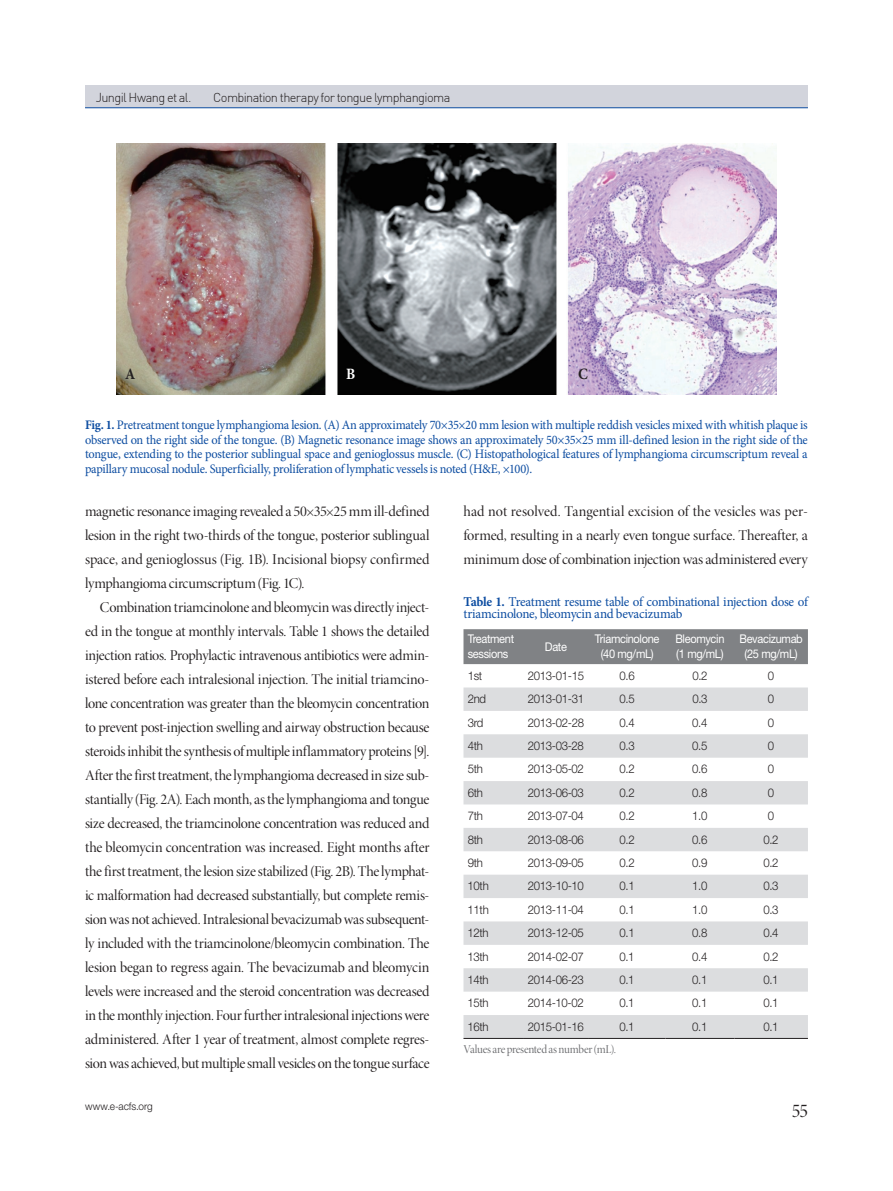
<style>
.page{position:relative;width:893px;height:1191px;background:#fff}
.page>*{position:absolute;margin:0;border:0;box-sizing:border-box;transform-origin:0 0}
.t1{font:19.5px "Minion Pro Disp";color:#231f20;scale:.96 1}
.t2{font:700 15.75px "Minion Pro";color:#231f20;scale:.92 1}
.t3{font:700 15.75px "Minion Pro";color:#fff;scale:.92 1}
.t4{font:15px/24px "Minion Pro Disp";letter-spacing:-.02em;color:#231f20;text-align:justify}
.t5{font:13.5px/12.8px "Minion Pro";letter-spacing:-.025em;color:#0d4da1}
.t6{font:13.05px/14.4px "Minion Pro";letter-spacing:-.025em;color:#0d4da1;text-align:justify;scale:.95 1}
.t7{font:300 12.75px "DIN";letter-spacing:-.045em;color:#231f20}
.t8{font:300 12px "Helvetica Neue LT Std";letter-spacing:-.03em;color:#231f20;scale:.95 1}
.t9{font:12px/14.4px "Helvetica Neue LT Std";letter-spacing:-.03em;color:#fff;scale:.92 1}
.t10{font:12px "Minion Pro Disp";letter-spacing:-.02em;color:#6c6d70}
.t11{font:300 10.5px "Helvetica Neue LT Std";letter-spacing:-.005em;color:#231f20;scale:.96 1}
.s1{font-weight:700}
</style>
<div class="page">
<div style="left:85px;top:85px;width:723px;height:22px;background:#d2d4dc"></div>
<hr style="left:85px;top:107px;width:723px;height:1px;background:#0d4da1">
<img style="left:117px;top:144px;width:659px;height:250px">
<div style="left:463px;top:629px;width:345px;height:35px;background:#808285"></div>
<svg style="left:463px;top:687px;width:345px;height:351px"></svg>
<hr style="left:463px;top:1038px;width:60px;height:1px;background:#231f20">
<hr style="left:523px;top:1038px;width:66px;height:1px;background:#231f20">
<hr style="left:589px;top:1038px;width:76px;height:1px;background:#231f20">
<hr style="left:665px;top:1038px;width:69px;height:1px;background:#231f20">
<hr style="left:734px;top:1038px;width:74px;height:1px;background:#231f20">
<p class="t7" style="left:96px;top:90px;width:97px">Jungil Hwang et al.</p>
<p class="t7" style="left:213px;top:90px;width:239px">Combination therapy for tongue lymphangioma</p>
<p class="t2" style="left:125px;top:363px;width:13px">A</p>
<p class="t3" style="left:346px;top:363px;width:12px">B</p>
<p class="t2" style="left:578px;top:363px;width:12px">C</p>
<p class="t6" style="left:85px;top:418px;width:762px"><span class="s1">Fig. 1.</span> Pretreatment tongue lymphangioma lesion. (A) An approximately 70×35×20 mm lesion with multiple reddish vesicles mixed with whitish plaque is observed on the right side of the tongue. (B) Magnetic resonance image shows an approximately 50×35×25 mm ill-defined lesion in the right side of the tongue, extending to the posterior sublingual space and genioglossus muscle. (C) Histopathological features of lymphangioma circumscriptum reveal a papillary mucosal nodule. Superficially, proliferation of lymphatic vessels is noted (H&amp;E, ×100).</p>
<p class="t4" style="left:85px;top:500px;width:346px">magnetic resonance imaging revealed a 50×35×25 mm ill-defined lesion in the right two-thirds of the tongue, posterior sublingual space, and genioglossus (Fig. 1B). Incisional biopsy confirmed lymphangioma circumscriptum (Fig. 1C).</p>
<p class="t4" style="left:85px;top:596px;width:346px;text-indent:15px">Combination triamcinolone and bleomycin was directly inject&shy;ed in the tongue at monthly intervals. Table 1 shows the detailed injection ratios. Prophylactic intravenous antibiotics were admin&shy;istered before each intralesional injection. The initial triamcino&shy;lone concentration was greater than the bleomycin concentration to prevent post-injection swelling and airway obstruction because steroids inhibit the synthesis of multiple inflammatory proteins [9].<br>After the first treatment, the lymphangioma decreased in size sub&shy;stantially (Fig. 2A). Each month, as the lymphangioma and tongue size decreased, the triamcinolone concentration was reduced and the bleomycin concentration was increased. Eight months after the first treatment, the lesion size stabilized (Fig. 2B). The lymphat&shy;ic malformation had decreased substantially, but complete remis&shy;sion was not achieved. Intralesional bevacizumab was subsequent&shy;ly included with the triamcinolone/bleomycin combination. The lesion began to regress again. The bevacizumab and bleomycin levels were increased and the steroid concentration was decreased in the monthly injection. Four further intralesional injections were administered. After 1 year of treatment, almost complete regres&shy;sion was achieved, but multiple small vesicles on the tongue surface</p>
<p class="t11" style="left:85px;top:1100px;width:72px">www.e-acfs.org</p>
<p class="t4" style="left:463px;top:500px;width:346px">had not resolved. Tangential excision of the vesicles was per&shy;formed, resulting in a nearly even tongue surface. Thereafter, a minimum dose of combination injection was administered every</p>
<p class="t5" style="left:463px;top:595px;width:346px"><span class="s1">Table 1.</span> Treatment resume table of combinational injection dose of triamcinolone, bleomycin and bevacizumab</p>
<p class="t9" style="left:468px;top:632px;width:52px">Treatment sessions</p>
<p class="t9" style="left:545px;top:639px;width:26px">Date</p>
<p class="t9" style="left:595px;top:632px;width:72px;text-align:center">Triamcinolone (40 mg/mL)</p>
<p class="t9" style="left:675px;top:632px;width:55px">Bleomycin (1 mg/mL)</p>
<p class="t9" style="left:739px;top:632px;width:70px;text-align:center">Bevacizumab (25 mg/mL)</p>
<p class="t8" style="left:468px;top:668px;width:17px">1st</p>
<p class="t8" style="left:528px;top:668px;width:61px">2013-01-15</p>
<p class="t8" style="left:620px;top:668px;width:17px">0.6</p>
<p class="t8" style="left:692px;top:668px;width:17px">0.2</p>
<p class="t8" style="left:768px;top:668px;width:8px">0</p>
<p class="t8" style="left:468px;top:691px;width:21px">2nd</p>
<p class="t8" style="left:528px;top:691px;width:61px">2013-01-31</p>
<p class="t8" style="left:620px;top:691px;width:17px">0.5</p>
<p class="t8" style="left:692px;top:691px;width:17px">0.3</p>
<p class="t8" style="left:768px;top:691px;width:8px">0</p>
<p class="t8" style="left:468px;top:715px;width:18px">3rd</p>
<p class="t8" style="left:528px;top:715px;width:61px">2013-02-28</p>
<p class="t8" style="left:620px;top:715px;width:17px">0.4</p>
<p class="t8" style="left:692px;top:715px;width:17px">0.4</p>
<p class="t8" style="left:768px;top:715px;width:8px">0</p>
<p class="t8" style="left:468px;top:738px;width:17px">4th</p>
<p class="t8" style="left:528px;top:738px;width:61px">2013-03-28</p>
<p class="t8" style="left:620px;top:738px;width:17px">0.3</p>
<p class="t8" style="left:692px;top:738px;width:17px">0.5</p>
<p class="t8" style="left:768px;top:738px;width:8px">0</p>
<p class="t8" style="left:468px;top:761px;width:17px">5th</p>
<p class="t8" style="left:528px;top:761px;width:61px">2013-05-02</p>
<p class="t8" style="left:620px;top:761px;width:17px">0.2</p>
<p class="t8" style="left:692px;top:761px;width:17px">0.6</p>
<p class="t8" style="left:768px;top:761px;width:8px">0</p>
<p class="t8" style="left:468px;top:785px;width:17px">6th</p>
<p class="t8" style="left:528px;top:785px;width:61px">2013-06-03</p>
<p class="t8" style="left:620px;top:785px;width:17px">0.2</p>
<p class="t8" style="left:692px;top:785px;width:17px">0.8</p>
<p class="t8" style="left:768px;top:785px;width:8px">0</p>
<p class="t8" style="left:468px;top:808px;width:17px">7th</p>
<p class="t8" style="left:528px;top:808px;width:61px">2013-07-04</p>
<p class="t8" style="left:620px;top:808px;width:17px">0.2</p>
<p class="t8" style="left:692px;top:808px;width:17px">1.0</p>
<p class="t8" style="left:768px;top:808px;width:8px">0</p>
<p class="t8" style="left:468px;top:832px;width:17px">8th</p>
<p class="t8" style="left:528px;top:832px;width:61px">2013-08-06</p>
<p class="t8" style="left:619px;top:832px;width:17px">0.2</p>
<p class="t8" style="left:692px;top:832px;width:17px">0.6</p>
<p class="t8" style="left:763px;top:832px;width:17px">0.2</p>
<p class="t8" style="left:468px;top:855px;width:17px">9th</p>
<p class="t8" style="left:528px;top:855px;width:61px">2013-09-05</p>
<p class="t8" style="left:619px;top:855px;width:17px">0.2</p>
<p class="t8" style="left:692px;top:855px;width:17px">0.9</p>
<p class="t8" style="left:763px;top:855px;width:17px">0.2</p>
<p class="t8" style="left:468px;top:878px;width:24px">10th</p>
<p class="t8" style="left:528px;top:878px;width:61px">2013-10-10</p>
<p class="t8" style="left:619px;top:878px;width:17px">0.1</p>
<p class="t8" style="left:692px;top:878px;width:17px">1.0</p>
<p class="t8" style="left:763px;top:878px;width:17px">0.3</p>
<p class="t8" style="left:468px;top:902px;width:24px">11th</p>
<p class="t8" style="left:528px;top:902px;width:61px">2013-11-04</p>
<p class="t8" style="left:619px;top:902px;width:17px">0.1</p>
<p class="t8" style="left:692px;top:902px;width:17px">1.0</p>
<p class="t8" style="left:763px;top:902px;width:17px">0.3</p>
<p class="t8" style="left:468px;top:925px;width:24px">12th</p>
<p class="t8" style="left:528px;top:925px;width:61px">2013-12-05</p>
<p class="t8" style="left:619px;top:925px;width:17px">0.1</p>
<p class="t8" style="left:692px;top:925px;width:17px">0.8</p>
<p class="t8" style="left:763px;top:925px;width:17px">0.4</p>
<p class="t8" style="left:468px;top:949px;width:24px">13th</p>
<p class="t8" style="left:528px;top:949px;width:61px">2014-02-07</p>
<p class="t8" style="left:619px;top:949px;width:17px">0.1</p>
<p class="t8" style="left:692px;top:949px;width:17px">0.4</p>
<p class="t8" style="left:763px;top:949px;width:17px">0.2</p>
<p class="t8" style="left:468px;top:972px;width:24px">14th</p>
<p class="t8" style="left:528px;top:972px;width:61px">2014-06-23</p>
<p class="t8" style="left:619px;top:972px;width:17px">0.1</p>
<p class="t8" style="left:692px;top:972px;width:17px">0.1</p>
<p class="t8" style="left:763px;top:972px;width:17px">0.1</p>
<p class="t8" style="left:468px;top:995px;width:24px">15th</p>
<p class="t8" style="left:528px;top:995px;width:61px">2014-10-02</p>
<p class="t8" style="left:619px;top:995px;width:17px">0.1</p>
<p class="t8" style="left:692px;top:995px;width:17px">0.1</p>
<p class="t8" style="left:763px;top:995px;width:17px">0.1</p>
<p class="t8" style="left:468px;top:1019px;width:24px">16th</p>
<p class="t8" style="left:528px;top:1019px;width:61px">2015-01-16</p>
<p class="t8" style="left:619px;top:1019px;width:17px">0.1</p>
<p class="t8" style="left:692px;top:1019px;width:17px">0.1</p>
<p class="t8" style="left:763px;top:1019px;width:17px">0.1</p>
<p class="t10" style="left:463px;top:1041px;width:154px">Values are presented as number (mL).</p>
<h1 class="t1" style="left:792px;top:1099px;width:18px">55</h1>
</div>
